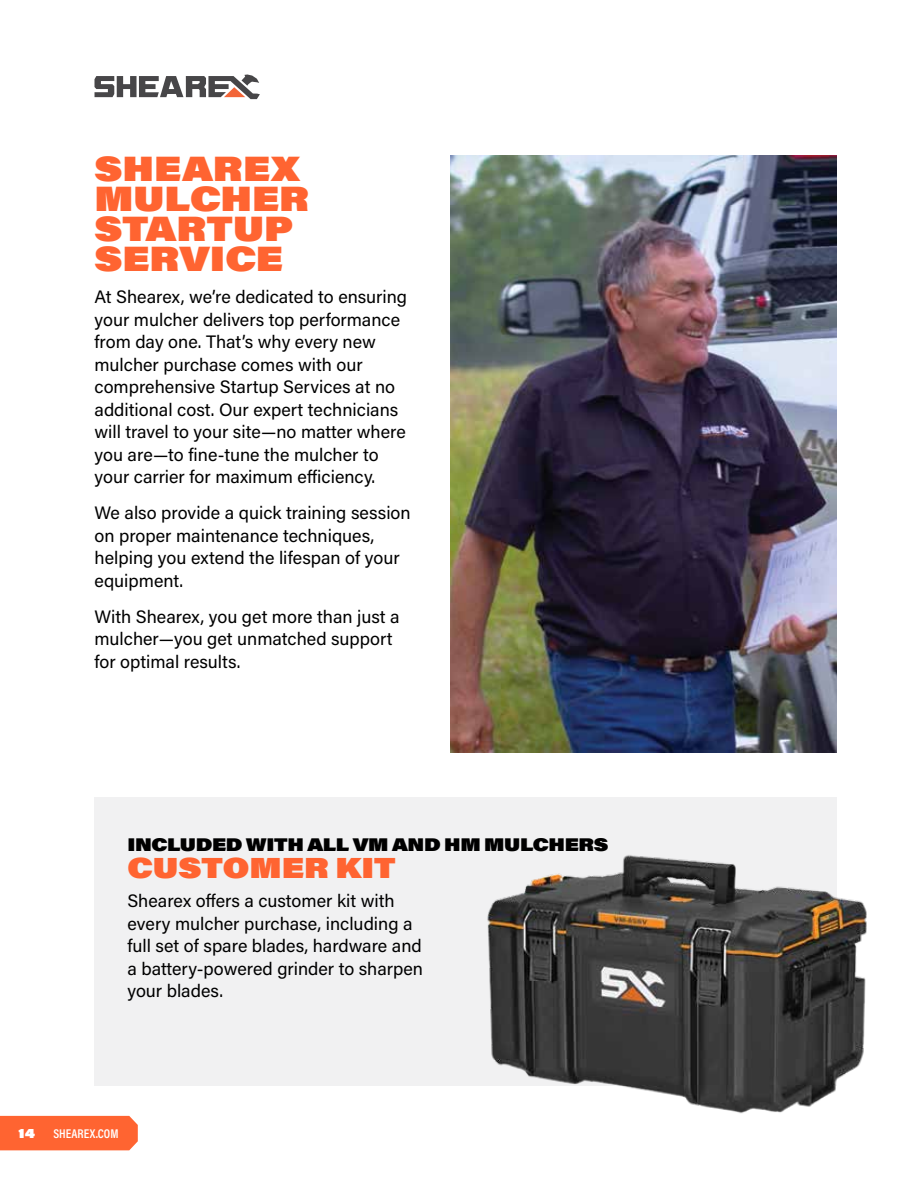
<style>
.page{position:relative;width:918px;height:1188px;background:#fff}
.page>*{position:absolute;margin:0;border:0;box-sizing:border-box;transform-origin:0 0}
.t1{font:900 34.5px/30px "Acumin Pro Wide";color:#ff6431}
.t2{font:900 28.5px "Acumin Pro Wide";color:#ff6431}
.t3{font:18px/22.5px "Acumin Pro";color:#000}
.t4{font:900 18px "Acumin Pro Wide";letter-spacing:-.02em;color:#000}
.t5{font:600 12.75px "Acumin Pro Cond";color:#fff}
.t6{font:900 12.75px "Acumin Pro Wide";color:#fff}
</style>
<div class="page">
<svg style="left:94px;top:75px;width:166px;height:24px"></svg>
<div style="left:94px;top:797px;width:743px;height:289px;background:#f1f1f2"></div>
<img style="left:487px;top:855px;width:380px;height:259px">
<img style="left:451px;top:155px;width:386px;height:597px">
<div style="left:0;top:1116px;width:138px;height:34px;background:#ff6431"></div>
<h1 class="t1" style="left:94px;top:151px;width:216px">SHEAREX<br>MULCHER<br>STARTUP<br>SERVICE</h1>
<p class="t3" style="left:94px;top:285px;width:314px">At Shearex, we’re dedicated to ensuring your mulcher delivers top performance from day one. That’s why every new mulcher purchase comes with our comprehensive Startup Services at no additional cost. Our expert technicians will travel to your site—no matter where you are—to fine-tune the mulcher to your carrier for maximum efficiency.</p>
<p class="t3" style="left:94px;top:501px;width:318px">We also provide a quick training session on proper maintenance techniques, helping you extend the lifespan of your equipment.</p>
<p class="t3" style="left:94px;top:605px;width:307px">With Shearex, you get more than just a mulcher—you get unmatched support for optimal results.</p>
<p class="t4" style="left:127px;top:831px;width:483px">INCLUDED WITH ALL VM AND HM MULCHERS</p>
<h2 class="t2" style="left:127px;top:846px;width:270px">CUSTOMER KIT</h2>
<p class="t3" style="left:127px;top:889px;width:297px">Shearex offers a customer kit with every mulcher purchase, including a full set of spare blades, hardware and a battery-powered grinder to sharpen your blades.</p>
<p class="t6" style="left:19px;top:1123px;width:18px">14</p>
<p class="t5" style="left:53px;top:1125px;width:67px">SHEAREX.COM</p>
</div>
